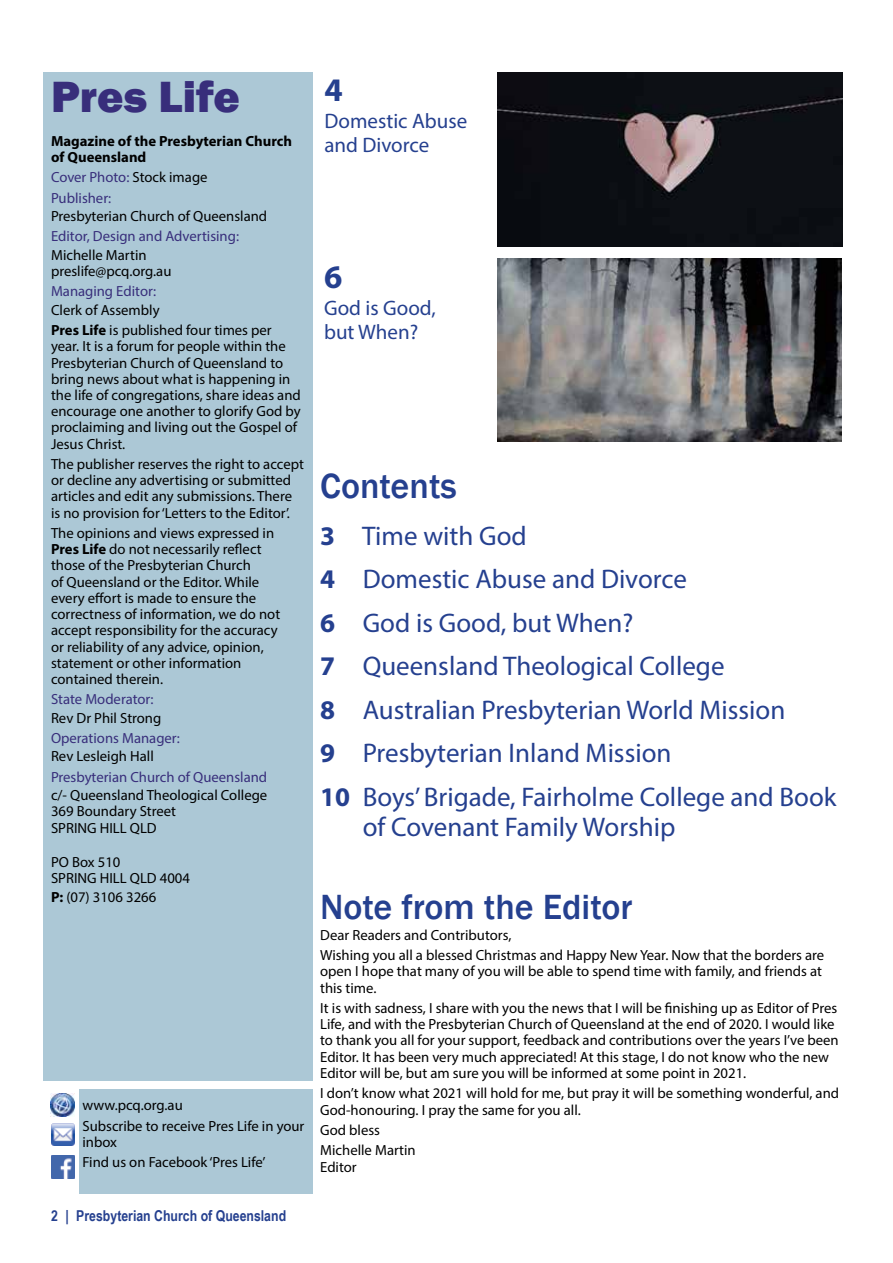
<style>
.page{position:relative;width:893px;height:1263px;background:#fff}
.page>*{position:absolute;margin:0;border:0;box-sizing:border-box;transform-origin:0 0}
.t1{font:800 45px "Franklin Gothic";color:#382e7b}
.t2{font:500 36px "Franklin Gothic";color:#25408f}
.t3{font:700 33px "Myriad Pro";color:#25408f}
.t4{font:27px/43.5px "Myriad Pro";color:#25408f}
.t5{font:21px/24px "Myriad Pro";color:#25408f}
.t6{font:700 15px "Arial Narrow";color:#25408f}
.t7{font:14.7px/16.2px "Myriad Pro";color:#000}
.t8{font:14.7px/20.4px "Myriad Pro";color:#382e7b}
.t9{font:700 14.7px/16.2px "Myriad Pro";color:#000}
.s1{color:#000}
.s2{font-weight:700}
</style>
<div class="page">
<img style="left:497px;top:258px;width:345px;height:183px">
<img style="left:497px;top:72px;width:346px;height:174px">
<div style="left:79px;top:1089px;width:234px;height:104px;background:#acc8d6"></div>
<img style="left:51px;top:1123px;width:23px;height:23px">
<img style="left:51px;top:1093px;width:23px;height:23px">
<img style="left:52px;top:1156px;width:23px;height:23px">
<div style="left:43px;top:72px;width:269px;height:1009px;background:#acc8d6"></div>
<h1 class="t1" style="left:51px;top:68px;width:190px">Pres Life</h1>
<p class="t9" style="left:51px;top:132px;width:243px">Magazine of the Presbyterian Church of Queensland</p>
<p class="t8" style="left:51px;top:167px;width:158px">Cover Photo: <span class="s1">Stock image<br></span>Publisher:</p>
<p class="t7" style="left:51px;top:208px;width:218px">Presbyterian Church of Queensland</p>
<p class="t8" style="left:51px;top:226px;width:190px">Editor, Design and Advertising:</p>
<p class="t7" style="left:51px;top:246px;width:122px">Michelle Martin preslife@pcq.org.au</p>
<p class="t8" style="left:51px;top:281px;width:107px">Managing Editor:</p>
<p class="t7" style="left:51px;top:299px;width:222px;line-height:20.4px">Clerk of Assembly<br><span class="s2">Pres Life</span> is published four times per</p>
<p class="t7" style="left:51px;top:338px;width:251px">year. It is a forum for people within the Presbyterian Church of Queensland to bring news about what is happening in the life of congregations, share ideas and encourage one another to glorify God by proclaiming and living out the Gospel of Jesus Christ.</p>
<p class="t7" style="left:51px;top:456px;width:254px">The publisher reserves the right to accept or decline any advertising or submitted articles and edit any submissions. There is no provision for ‘Letters to the Editor’.</p>
<p class="t7" style="left:51px;top:525px;width:231px">The opinions and views expressed in <span class="s2">Pres Life</span> do not necessarily reflect those of the Presbyterian Church<br>of Queensland or the Editor. While every effort is made to ensure the correctness of information, we do not accept responsibility for the accuracy or reliability of any advice, opinion, statement or other information contained therein.</p>
<p class="t8" style="left:51px;top:689px;width:104px">State Moderator:</p>
<p class="t7" style="left:51px;top:709px;width:112px">Rev Dr Phil Strong</p>
<p class="t8" style="left:51px;top:728px;width:130px">Operations Manager:</p>
<p class="t7" style="left:51px;top:748px;width:104px">Rev Lesleigh Hall</p>
<p class="t8" style="left:51px;top:766px;width:218px">Presbyterian Church of Queensland</p>
<p class="t7" style="left:51px;top:787px;width:218px">c/- Queensland Theological College<br>369 Boundary Street<br>SPRING HILL QLD</p>
<p class="t7" style="left:51px;top:854px;width:141px">PO Box 510<br>SPRING HILL QLD 4004</p>
<p class="t7" style="left:51px;top:888px;width:107px"><span class="s2">P:</span> (07) 3106 3266</p>
<p class="t7" style="left:82px;top:1095px;width:223px;line-height:20.4px">www.pcq.org.au<br>Subscribe to receive Pres Life in your</p>
<p class="t7" style="left:82px;top:1131px;width:185px;line-height:20.4px">inbox<br>Find us on Facebook ‘Pres Life’</p>
<p class="t6" style="left:51px;top:1204px;width:237px">2 | Presbyterian Church of Queensland</p>
<h3 class="t3" style="left:324px;top:68px;width:20px">4</h3>
<h3 class="t5" style="left:324px;top:108px;width:144px">Domestic Abuse and Divorce</h3>
<h3 class="t3" style="left:324px;top:255px;width:20px">6</h3>
<h3 class="t5" style="left:324px;top:296px;width:113px">God is Good, but When?</h3>
<h2 class="t2" style="left:320px;top:464px;width:138px">Contents</h2>
<h3 class="t4" style="left:320px;top:513px;width:518px"><span class="s2">3</span> Time with God<br><span class="s2">4</span> Domestic Abuse and Divorce<br><span class="s2">6</span> God is Good, but When?<br><span class="s2">7</span> Queensland Theological College<br><span class="s2">8</span> Australian Presbyterian World Mission<br><span class="s2">9</span> Presbyterian Inland Mission<br><span class="s2">10</span> Boys’ Brigade, Fairholme College and Book</h3>
<h3 class="t4" style="left:363px;top:804px;width:314px">of Covenant Family Worship</h3>
<h2 class="t2" style="left:320px;top:885px;width:314px">Note from the Editor</h2>
<p class="t7" style="left:320px;top:924px;width:506px;line-height:20.4px">Dear Readers and Contributors,<br>Wishing you all a blessed Christmas and Happy New Year. Now that the borders are</p>
<p class="t7" style="left:320px;top:963px;width:503px">open I hope that many of you will be able to spend time with family, and friends at this time.</p>
<p class="t7" style="left:320px;top:1000px;width:520px">It is with sadness, I share with you the news that I will be finishing up as Editor of Pres Life, and with the Presbyterian Church of Queensland at the end of 2020. I would like to thank you all for your support, feedback and contributions over the years I’ve been Editor. It has been very much appreciated! At this stage, I do not know who the new Editor will be, but am sure you will be informed at some point in 2021.</p>
<p class="t7" style="left:320px;top:1085px;width:520px">I don’t know what 2021 will hold for me, but pray it will be something wonderful, and<br>God-honouring. I pray the same for you all.</p>
<p class="t7" style="left:320px;top:1119px;width:97px;line-height:20.4px">God bless<br>Michelle Martin</p>
<p class="t7" style="left:320px;top:1158px;width:38px">Editor</p>
</div>
